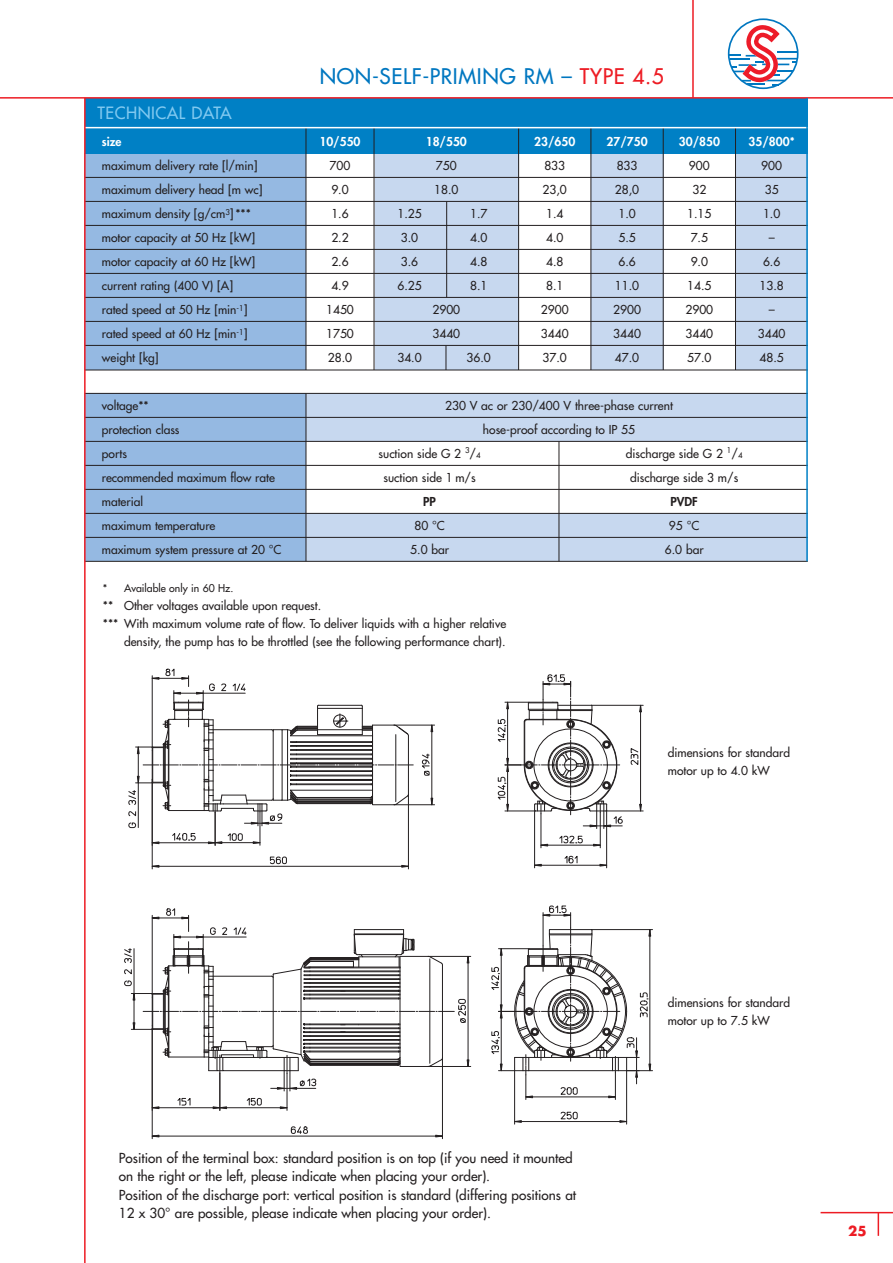
<style>
.page{position:relative;width:893px;height:1263px;background:#fff}
.page>*{position:absolute;margin:0;border:0;box-sizing:border-box;transform-origin:0 0}
.t1{font:21px "Futura";letter-spacing:.03em;color:#0077c0}
.t2{font:16.5px "Futura";letter-spacing:.03em;color:#81c9f0}
.t3{font:13.5px/18.5px "Futura";color:#231f20}
.t4{font:700 13.5px "Futura";color:#ed1c24}
.t5{font:12px/24px "Futura";color:#231f20;text-align:center}
.t6{font:800 12px "Futura";color:#fff}
.t7{font:800 12px "Futura";color:#231f20}
.t8{font:10.5px "Futura";color:#231f20}
.s1{color:#ed1c24}
.s2{font-size:7.8px}
</style>
<div class="page">
<hr style="left:152px;top:779px;width:1px;height:90px;background:#231f20">
<hr style="left:408px;top:794px;width:1px;height:75px;background:#231f20">
<hr style="left:152px;top:866px;width:256px;height:1px;background:#231f20">
<svg style="left:269px;top:856px;width:18px;height:10px"></svg>
<hr style="left:260px;top:812px;width:1px;height:33px;background:#231f20">
<hr style="left:215px;top:812px;width:1px;height:33px;background:#231f20">
<hr style="left:534px;top:810px;width:1px;height:58px;background:#231f20">
<hr style="left:606px;top:810px;width:1px;height:58px;background:#231f20">
<hr style="left:534px;top:865px;width:73px;height:1px;background:#231f20">
<svg style="left:599px;top:864px;width:8px;height:3px"></svg>
<hr style="left:541px;top:814px;width:1px;height:34px;background:#231f20">
<hr style="left:600px;top:812px;width:1px;height:36px;background:#231f20">
<svg style="left:564px;top:855px;width:14px;height:9px"></svg>
<hr style="left:394px;top:725px;width:40px;height:1px;background:#231f20">
<hr style="left:394px;top:804px;width:40px;height:1px;background:#231f20">
<hr style="left:431px;top:725px;width:1px;height:80px;background:#231f20">
<svg style="left:430px;top:725px;width:3px;height:7px"></svg>
<svg style="left:421px;top:753px;width:9px;height:23px"></svg>
<hr style="left:606px;top:811px;width:37px;height:1px;background:#231f20">
<hr style="left:591px;top:705px;width:52px;height:1px;background:#231f20">
<svg style="left:497px;top:674px;width:145px;height:173px"></svg>
<svg style="left:128px;top:668px;width:285px;height:176px"></svg>
<hr style="left:317px;top:708px;width:45px;height:1px;background:#231f20">
<hr style="left:220px;top:1073px;width:1px;height:37px;background:#231f20">
<hr style="left:287px;top:1073px;width:1px;height:37px;background:#231f20">
<hr style="left:514px;top:1071px;width:1px;height:53px;background:#231f20">
<hr style="left:626px;top:1071px;width:1px;height:53px;background:#231f20">
<hr style="left:515px;top:1121px;width:112px;height:1px;background:#231f20">
<hr style="left:152px;top:1029px;width:1px;height:110px;background:#231f20">
<hr style="left:442px;top:1058px;width:1px;height:81px;background:#231f20">
<hr style="left:152px;top:1136px;width:290px;height:1px;background:#231f20">
<svg style="left:560px;top:1111px;width:18px;height:9px"></svg>
<svg style="left:290px;top:1126px;width:18px;height:8px"></svg>
<hr style="left:428px;top:1066px;width:43px;height:1px;background:#231f20">
<hr style="left:428px;top:956px;width:43px;height:1px;background:#231f20">
<svg style="left:491px;top:905px;width:161px;height:195px"></svg>
<svg style="left:124px;top:908px;width:345px;height:201px"></svg>
<div style="left:735px;top:153px;width:73px;height:217px;background:#c7d8ef"></div>
<div style="left:591px;top:153px;width:72px;height:217px;background:#c7d8ef"></div>
<div style="left:374px;top:153px;width:145px;height:217px;background:#c7d8ef"></div>
<div style="left:85px;top:153px;width:221px;height:217px;background:#95b9e2"></div>
<hr style="left:692px;top:0;width:2px;height:98px;background:#ed1c24">
<div style="left:85px;top:98px;width:723px;height:55px;background:#0080c5"></div>
<hr style="left:306px;top:128px;width:1px;height:242px;background:#231f20">
<hr style="left:518px;top:128px;width:1px;height:242px;background:#231f20">
<hr style="left:591px;top:128px;width:1px;height:242px;background:#231f20">
<hr style="left:663px;top:128px;width:1px;height:242px;background:#231f20">
<hr style="left:735px;top:128px;width:1px;height:242px;background:#231f20">
<hr style="left:374px;top:128px;width:1px;height:242px;background:#231f20">
<hr style="left:446px;top:201px;width:1px;height:96px;background:#231f20">
<svg style="left:446px;top:346px;width:1px;height:24px"></svg>
<div style="left:306px;top:513px;width:502px;height:48px;background:#c7d8ef"></div>
<div style="left:306px;top:393px;width:502px;height:48px;background:#c7d8ef"></div>
<div style="left:85px;top:393px;width:221px;height:168px;background:#95b9e2"></div>
<hr style="left:306px;top:393px;width:1px;height:168px;background:#231f20">
<hr style="left:559px;top:441px;width:1px;height:120px;background:#231f20">
<hr style="left:877px;top:1213px;width:2px;height:23px;background:#ed1c24">
<hr style="left:820px;top:1212px;width:72px;height:1px;background:#ed1c24">
<svg style="left:729px;top:19px;width:69px;height:69px"></svg>
<div style="left:728px;top:18px;width:70px;height:71px;border:2px solid #0077c0;border-radius:50%"></div>
<hr style="left:777px;top:51px;width:21px;height:2px;background:#0077c0">
<svg style="left:729px;top:25px;width:68px;height:60px"></svg>
<hr style="left:0;top:97px;width:892px;height:2px;background:#ed1c24">
<hr style="left:85px;top:127px;width:723px;height:1px;background:#fff">
<hr style="left:85px;top:177px;width:723px;height:1px;background:#231f20">
<hr style="left:85px;top:201px;width:723px;height:1px;background:#231f20">
<hr style="left:85px;top:225px;width:723px;height:1px;background:#231f20">
<hr style="left:85px;top:249px;width:723px;height:1px;background:#231f20">
<hr style="left:85px;top:273px;width:723px;height:1px;background:#231f20">
<hr style="left:85px;top:297px;width:723px;height:1px;background:#231f20">
<hr style="left:85px;top:321px;width:723px;height:1px;background:#231f20">
<hr style="left:85px;top:345px;width:723px;height:1px;background:#231f20">
<hr style="left:85px;top:370px;width:723px;height:1px;background:#231f20">
<hr style="left:85px;top:393px;width:723px;height:1px;background:#231f20">
<hr style="left:85px;top:417px;width:723px;height:1px;background:#231f20">
<hr style="left:85px;top:441px;width:723px;height:1px;background:#231f20">
<hr style="left:85px;top:465px;width:723px;height:1px;background:#231f20">
<hr style="left:85px;top:489px;width:723px;height:1px;background:#231f20">
<hr style="left:85px;top:513px;width:723px;height:1px;background:#231f20">
<hr style="left:85px;top:537px;width:723px;height:1px;background:#231f20">
<hr style="left:85px;top:561px;width:723px;height:1px;background:#231f20">
<hr style="left:806px;top:98px;width:2px;height:463px;background:#0080c5">
<hr style="left:84px;top:98px;width:2px;height:1165px;background:#ed1c24">
<h2 class="t2" style="left:98px;top:105px;width:136px">TECHNICAL DATA</h2>
<p class="t6" style="left:102px;top:136px;width:21px">size</p>
<p class="t5" style="left:102px;top:154px;width:162px;text-align:left">maximum delivery rate [l/min] maximum delivery head [m wc] maximum density [g/cm<sup>3</sup>]*** motor capacity at 50 Hz [kW] motor capacity at 60 Hz [kW] current rating (400 V) [A]<br>rated speed at 50 Hz [min<sup>-1</sup>] rated speed at 60 Hz [min<sup>-1</sup>] weight [kg]</p>
<h1 class="t1" style="left:320px;top:65px;width:346px">NON-SELF-PRIMING RM – <span class="s1">TYPE 4.5</span></h1>
<p class="t6" style="left:319px;top:136px;width:43px">10/550</p>
<p class="t5" style="left:326px;top:154px;width:29px">700<br>9.0<br>1.6<br>2.2<br>2.6<br>4.9<br>1450<br>1750<br>28.0</p>
<p class="t6" style="left:426px;top:136px;width:43px">18/550</p>
<p class="t5" style="left:434px;top:154px;width:26px;text-align:left">750<br>18.0</p>
<p class="t5" style="left:397px;top:202px;width:26px">1.25</p>
<p class="t5" style="left:470px;top:202px;width:19px">1.7</p>
<p class="t5" style="left:401px;top:226px;width:19px">3.0</p>
<p class="t5" style="left:470px;top:226px;width:19px">4.0</p>
<p class="t5" style="left:401px;top:250px;width:19px">3.6</p>
<p class="t5" style="left:470px;top:250px;width:19px">4.8</p>
<p class="t5" style="left:397px;top:274px;width:26px">6.25</p>
<p class="t5" style="left:470px;top:274px;width:19px">8.1</p>
<p class="t5" style="left:432px;top:298px;width:29px;text-align:left">2900<br>3440</p>
<p class="t5" style="left:397px;top:346px;width:26px">34.0</p>
<p class="t5" style="left:467px;top:346px;width:26px">36.0</p>
<p class="t6" style="left:534px;top:136px;width:43px">23/650</p>
<p class="t5" style="left:541px;top:154px;width:29px">833<br>23,0<br>1.4<br>4.0<br>4.8<br>8.1<br>2900<br>3440<br>37.0</p>
<p class="t6" style="left:606px;top:136px;width:43px">27/750</p>
<p class="t5" style="left:613px;top:154px;width:29px">833<br>28,0<br>1.0<br>5.5<br>6.6<br>11.0<br>2900<br>3440<br>47.0</p>
<p class="t6" style="left:679px;top:136px;width:43px">30/850</p>
<p class="t5" style="left:685px;top:154px;width:29px">900<br>32<br>1.15<br>7.5<br>9.0<br>14.5<br>2900<br>3440<br>57.0</p>
<p class="t6" style="left:748px;top:136px;width:48px">35/800*</p>
<p class="t5" style="left:758px;top:154px;width:29px">900<br>35<br>1.0<br>–<br>6.6<br>13.8 –<br>3440<br>48.5</p>
<p class="t5" style="left:102px;top:394px;width:48px">voltage**</p>
<p class="t5" style="left:445px;top:394px;width:229px">230 V ac or 230/400 V three-phase current</p>
<p class="t5" style="left:102px;top:418px;width:79px">protection class</p>
<p class="t5" style="left:483px;top:418px;width:154px">hose-proof according to IP 55</p>
<p class="t5" style="left:102px;top:442px;width:27px">ports</p>
<p class="t5" style="left:379px;top:442px;width:104px">suction side G 2 <sup>3</sup>/<span class="s2">4</span></p>
<p class="t5" style="left:626px;top:442px;width:118px">discharge side G 2 <sup>1</sup>/<span class="s2">4</span></p>
<p class="t5" style="left:102px;top:466px;width:175px">recommended maximum flow rate</p>
<p class="t5" style="left:383px;top:466px;width:94px">suction side 1 m/s</p>
<p class="t5" style="left:630px;top:466px;width:110px">discharge side 3 m/s</p>
<p class="t5" style="left:102px;top:490px;width:43px">material</p>
<p class="t7" style="left:423px;top:495px;width:14px">PP</p>
<p class="t7" style="left:670px;top:495px;width:29px">PVDF</p>
<p class="t5" style="left:102px;top:514px;width:115px">maximum temperature</p>
<p class="t5" style="left:414px;top:514px;width:32px">80 °C</p>
<p class="t5" style="left:669px;top:514px;width:32px">95 °C</p>
<p class="t5" style="left:102px;top:538px;width:181px">maximum system pressure at 20 °C</p>
<p class="t5" style="left:410px;top:538px;width:40px">5.0 bar</p>
<p class="t5" style="left:665px;top:538px;width:40px">6.0 bar</p>
<p class="t8" style="left:103px;top:583px;width:132px">* Available only in 60 Hz.</p>
<p class="t5" style="left:103px;top:594px;width:220px">** Other voltages available upon request.</p>
<p class="t5" style="left:103px;top:612px;width:405px">*** With maximum volume rate of flow. To deliver liquids with a higher relative</p>
<p class="t5" style="left:124px;top:630px;width:383px">density, the pump has to be throttled (see the following performance chart).</p>
<p class="t5" style="left:668px;top:744px;width:124px;line-height:18px;text-align:left">dimensions for standard motor up to 4.0 kW</p>
<p class="t3" style="left:119px;top:1150px;width:459px">Position of the terminal box: standard position is on top (if you need it mounted on the right or the left, please indicate when placing your order).<br>Position of the discharge port: vertical position is standard (differing positions at 12 x 30° are possible, please indicate when placing your order).</p>
<p class="t5" style="left:668px;top:995px;width:124px;line-height:18px;text-align:left">dimensions for standard motor up to 7.5 kW</p>
<p class="t4" style="left:848px;top:1225px;width:20px">25</p>
</div>
